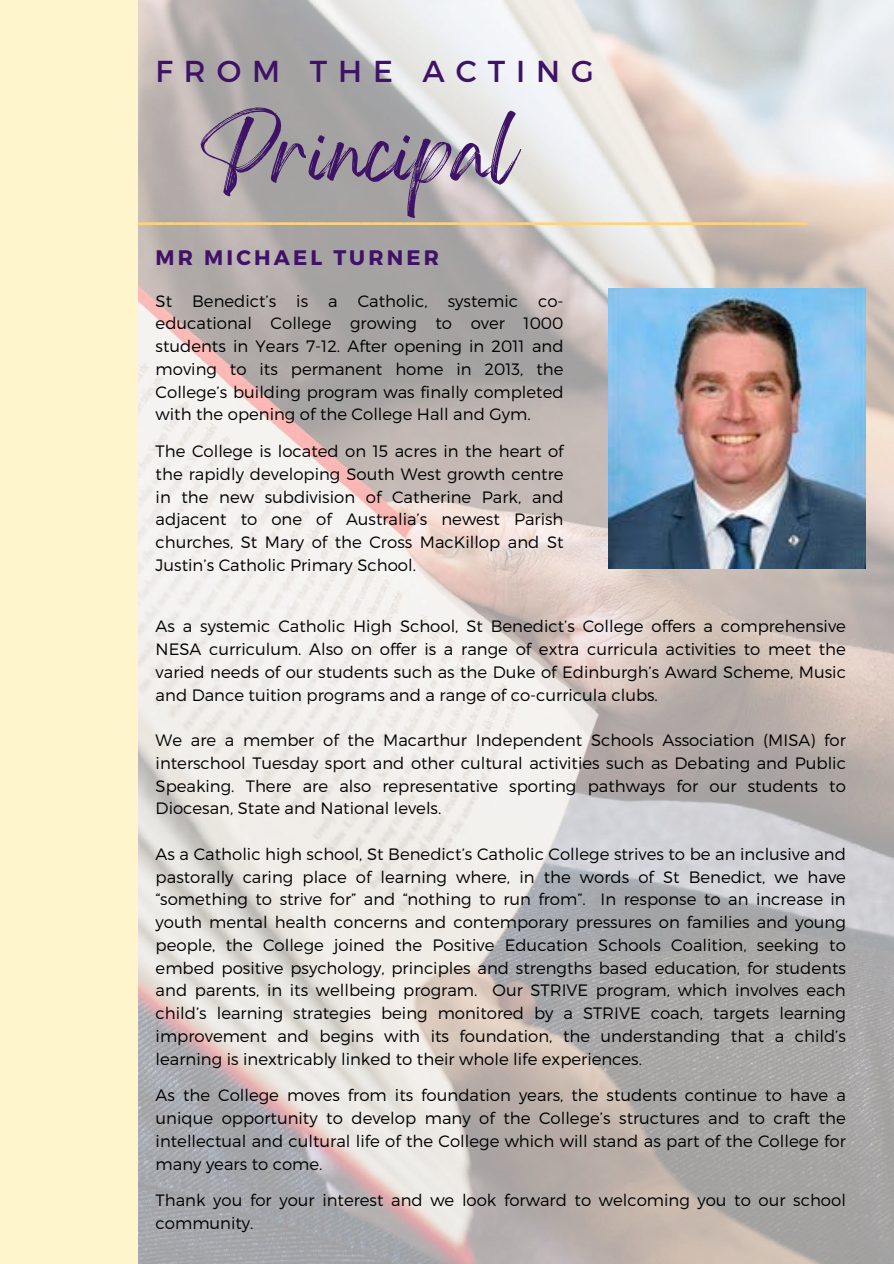
<style>
.page{position:relative;width:894px;height:1264px;background:#fff}
.page>*{position:absolute;margin:0;border:0;box-sizing:border-box;transform-origin:0 0}
.t1{font:60px "Gellatio";color:#3e1266}
.t2{font:30.3px "Montserrat";letter-spacing:.36em;color:#3e1266}
.t3{font:800 21.75px "Open Sans";color:#ffd478}
.t4{font:700 21px "Montserrat";letter-spacing:.15em;color:#3e1266}
.t5{font:300 16.5px/22.8px "Montserrat";color:#000;text-align:justify}
</style>
<div class="page">
<img style="left:138px;top:0;width:755px;height:1263px">
<img style="left:608px;top:288px;width:257px;height:280px">
<div style="left:0;top:0;width:138px;height:1263px;background:#fff5cc"></div>
<h2 class="t2" style="left:156px;top:51px;width:439px">FROM THE ACTING</h2>
<h1 class="t1" style="left:200px;top:138px;width:317px">Principal</h1>
<h3 class="t3" style="left:2px;top:197px;width:807px">__________________________________________________________________________</h3>
<p class="t4" style="left:156px;top:244px;width:285px">MR MICHAEL TURNER</p>
<p class="t5" style="left:156px;top:288px;width:409px">St Benedict’s is a Catholic, systemic co&shy;educational College growing to over 1000 students in Years 7-12. After opening in 2011 and moving to its permanent home in 2013, the College’s building program was finally completed with the opening of the College Hall and Gym.</p>
<p class="t5" style="left:156px;top:439px;width:409px">The College is located on 15 acres in the heart of the rapidly developing South West growth centre in the new subdivision of Catherine Park, and adjacent to one of Australia’s newest Parish churches, St Mary of the Cross MacKillop and St Justin’s Catholic Primary School.</p>
<p class="t5" style="left:156px;top:614px;width:691px">As a systemic Catholic High School, St Benedict’s College offers a comprehensive NESA curriculum. Also on offer is a range of extra curricula activities to meet the varied needs of our students such as the Duke of Edinburgh’s Award Scheme, Music and Dance tuition programs and a range of co-curricula clubs.</p>
<p class="t5" style="left:156px;top:728px;width:691px">We are a member of the Macarthur Independent Schools Association (MISA) for interschool Tuesday sport and other cultural activities such as Debating and Public Speaking. There are also representative sporting pathways for our students to Diocesan, State and National levels.</p>
<p class="t5" style="left:156px;top:841px;width:691px">As a Catholic high school, St Benedict’s Catholic College strives to be an inclusive and pastorally caring place of learning where, in the words of St Benedict, we have “something to strive for” and “nothing to run from”. In response to an increase in youth mental health concerns and contemporary pressures on families and young people, the College joined the Positive Education Schools Coalition, seeking to embed positive psychology, principles and strengths based education, for students and parents, in its wellbeing program. Our STRIVE program, which involves each child’s learning strategies being monitored by a STRIVE coach, targets learning improvement and begins with its foundation, the understanding that a child’s learning is inextricably linked to their whole life experiences.</p>
<p class="t5" style="left:156px;top:1083px;width:691px">As the College moves from its foundation years, the students continue to have a unique opportunity to develop many of the College’s structures and to craft the intellectual and cultural life of the College which will stand as part of the College for many years to come.</p>
<p class="t5" style="left:156px;top:1188px;width:691px">Thank you for your interest and we look forward to welcoming you to our school community.</p>
</div>
